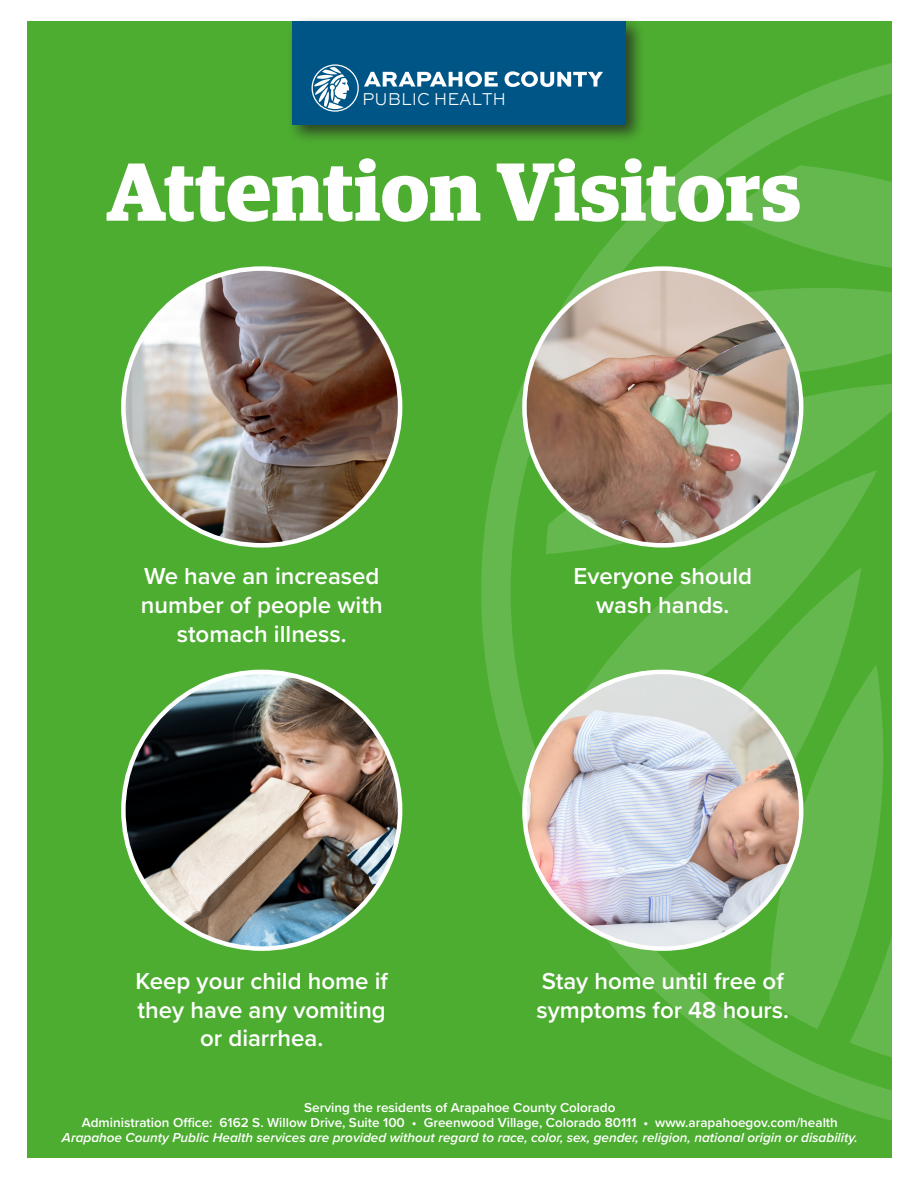
<style>
.page{position:relative;width:918px;height:1188px;background:#fff}
.page>*{position:absolute;margin:0;border:0;box-sizing:border-box;transform-origin:0 0}
.t1{font:700 82.5px "Guardian Egyp";color:#fff}
.t2{font:600 24px/28.8px "Proxima Nova";color:#fff;text-align:center}
.t3{font:300 18.15px "Sweet Sans";color:#fff;scale:.91 1}
.Fact_sheet_text{font:600 13.5px "Proxima Nova";color:#fff}
.Fact_sheet_text-2{font:italic 600 13.5px "Proxima Nova";color:#fff}
</style>
<div class="page">
<div style="left:28px;top:22px;width:864px;height:1136px;background:#4dad31"></div>
<svg style="left:481px;top:63px;width:411px;height:1058px"></svg>
<div style="left:286px;top:16px;width:360px;height:128px;background:#231f20;opacity:.75"></div>
<div style="left:292px;top:22px;width:334px;height:103px;background:#005587"></div>
<svg style="left:505px;top:71px;width:98px;height:16px"></svg>
<svg style="left:312px;top:64px;width:186px;height:48px"></svg>
<img style="left:123px;top:269px;width:277px;height:276px;border-radius:138px">
<img style="left:524px;top:269px;width:277px;height:276px;border-radius:138px">
<img style="left:123px;top:672px;width:277px;height:277px;border-radius:138px">
<img style="left:524px;top:672px;width:277px;height:277px;border-radius:138px">
<p class="t3" style="left:362px;top:88px;width:160px">PUBLIC HEALTH</p>
<p class="t1" style="left:106px;top:129px;width:697px">Attention Visitors</p>
<p class="t2" style="left:141px;top:561px;width:243px">We have an increased number of people with stomach illness.</p>
<p class="t2" style="left:574px;top:561px;width:180px">Everyone should wash hands.</p>
<p class="t2" style="left:136px;top:966px;width:254px">Keep your child home if they have any vomiting or diarrhea.</p>
<p class="t2" style="left:536px;top:966px;width:254px;text-align:left">Stay home until free of symptoms for 48 hours.</p>
<p class="Fact_sheet_text" style="left:304px;top:1097px;width:313px">Serving the residents of Arapahoe County Colorado</p>
<p class="Fact_sheet_text" style="left:82px;top:1112px;width:758px">Administration Office: 6162 S. Willow Drive, Suite 100 • Greenwood Village, Colorado 80111 • www.arapahoegov.com/health</p>
<p class="Fact_sheet_text-2" style="left:62px;top:1127px;width:797px">Arapahoe County Public Health services are provided without regard to race, color, sex, gender, religion, national origin or disability.</p>
</div>
